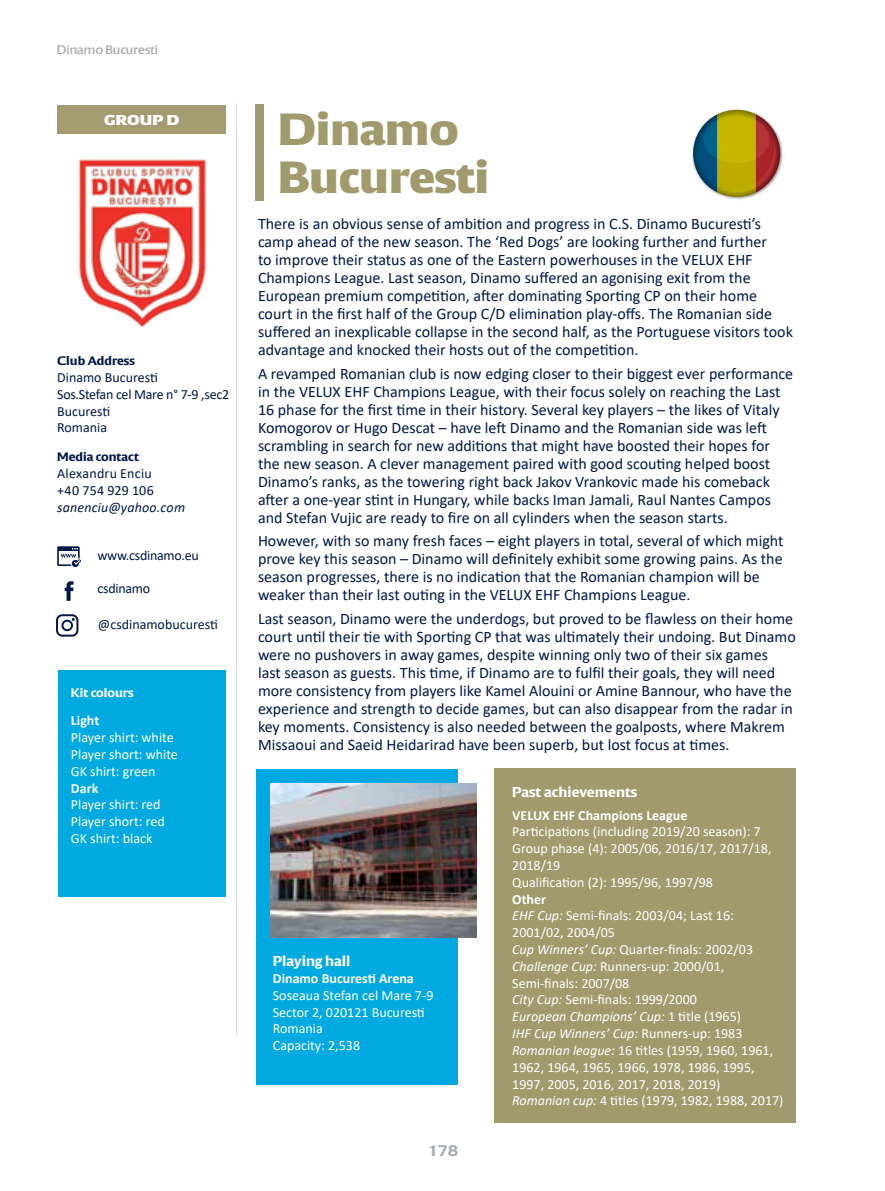
<style>
.page{position:relative;width:885px;height:1191px;background:#fff}
.page>*{position:absolute;margin:0;border:0;box-sizing:border-box;transform-origin:0 0}
.t1{font:800 44px/48px "EHF";color:#a19a6c}
.t2{font:16px/18px "Calibri";color:#001848}
.t3{font:700 15px "EHF";color:#a7acb2}
.t4{font:14px/16.8px "Calibri";color:#fff}
.t5{font:14px/16.8px "Calibri";color:#001848}
.t6{font:700 14px "Calibri";color:#fff}
.t7{font:700 14px "EHF";color:#fff}
.t8{font:14px "Calibri";letter-spacing:-.02em;color:#001848}
.t9{font:italic 14px "Calibri";letter-spacing:.015em;color:#001848}
.t10{font:800 14px "EHF";letter-spacing:.02em;color:#fff}
.t11{font:700 12px "EHF";color:#001848}
.t12{font:12px "EHF";color:#a7a9ac}
.t13{font:700 12px "EHF";color:#fff}
.s1{font-weight:700}
.s2{font-style:italic}
</style>
<div class="page">
<hr style="left:236px;top:103px;width:1px;height:933px;background:#d7d9da">
<div style="left:256px;top:104px;width:8px;height:97px;background:#a19a6c"></div>
<div style="left:58px;top:105px;width:168px;height:29px;background:#a49c70"></div>
<svg style="left:57px;top:546px;width:24px;height:21px"></svg>
<svg style="left:65px;top:581px;width:9px;height:20px"></svg>
<div style="left:58px;top:670px;width:168px;height:226px;background:#00a9df"></div>
<img style="left:692px;top:109px;width:91px;height:90px">
<svg style="left:693px;top:110px;width:87px;height:87px"></svg>
<svg style="left:703px;top:115px;width:66px;height:48px;fill:#c5b600"></svg>
<div style="left:256px;top:769px;width:201px;height:315px;background:#00a9df"></div>
<img style="left:271px;top:783px;width:205px;height:155px">
<div style="left:494px;top:768px;width:301px;height:354px;background:#a19a6c"></div>
<img style="left:78px;top:159px;width:129px;height:169px">
<svg style="left:56px;top:614px;width:22px;height:22px"></svg>
<p class="t12" style="left:57px;top:43px;width:103px">Dinamo Bucuresti</p>
<p class="t10" style="left:104px;top:112px;width:77px">GROUP D</p>
<p class="t11" style="left:57px;top:353px;width:79px">Club Address</p>
<p class="t5" style="left:57px;top:368px;width:173px">Dinamo Bucuresti<br>Sos.Stefan cel Mare n° 7-9 ,sec2<br>Bucuresti<br>Romania</p>
<p class="t11" style="left:57px;top:449px;width:83px">Media contact</p>
<p class="t5" style="left:57px;top:464px;width:98px">Alexandru Enciu +40 754 929 106</p>
<p class="t9" style="left:57px;top:497px;width:129px">sanenciu@yahoo.com</p>
<p class="t8" style="left:97px;top:546px;width:103px">www.csdinamo.eu</p>
<p class="t8" style="left:97px;top:578px;width:54px">csdinamo</p>
<p class="t5" style="left:98px;top:616px;width:121px">@csdinamobucuresti</p>
<p class="t13" style="left:71px;top:685px;width:64px">Kit colours</p>
<p class="t6" style="left:71px;top:711px;width:30px">Light</p>
<p class="t4" style="left:71px;top:728px;width:108px">Player shirt: white<br>Player short: white<br>GK shirt: green</p>
<p class="t6" style="left:71px;top:778px;width:29px">Dark</p>
<p class="t4" style="left:71px;top:796px;width:95px">Player shirt: red<br>Player short: red<br>GK shirt: black</p>
<h1 class="t1" style="left:278px;top:108px;width:212px">Dinamo<br>Bucuresti</h1>
<p class="t2" style="left:258px;top:214px;width:536px">There is an obvious sense of ambition and progress in C.S. Dinamo Bucuresti’s camp ahead of the new season. The ‘Red Dogs’ are looking further and further<br>to improve their status as one of the Eastern powerhouses in the VELUX EHF Champions League. Last season, Dinamo suffered an agonising exit from the European premium competition, after dominating Sporting CP on their home court in the first half of the Group C/D elimination play-offs. The Romanian side suffered an inexplicable collapse in the second half, as the Portuguese visitors took advantage and knocked their hosts out of the competition.</p>
<p class="t2" style="left:258px;top:364px;width:536px">A revamped Romanian club is now edging closer to their biggest ever performance in the VELUX EHF Champions League, with their focus solely on reaching the Last 16 phase for the first time in their history. Several key players – the likes of Vitaly Komogorov or Hugo Descat – have left Dinamo and the Romanian side was left scrambling in search for new additions that might have boosted their hopes for the new season. A clever management paired with good scouting helped boost Dinamo’s ranks, as the towering right back Jakov Vrankovic made his comeback after a one-year stint in Hungary, while backs Iman Jamali, Raul Nantes Campos and Stefan Vujic are ready to fire on all cylinders when the season starts.</p>
<p class="t2" style="left:258px;top:532px;width:527px">However, with so many fresh faces – eight players in total, several of which might prove key this season – Dinamo will definitely exhibit some growing pains. As the season progresses, there is no indication that the Romanian champion will be weaker than their last outing in the VELUX EHF Champions League.</p>
<p class="t2" style="left:258px;top:609px;width:539px">Last season, Dinamo were the underdogs, but proved to be flawless on their home court until their tie with Sporting CP that was ultimately their undoing. But Dinamo were no pushovers in away games, despite winning only two of their six games<br>last season as guests. This time, if Dinamo are to fulfil their goals, they will need more consistency from players like Kamel Alouini or Amine Bannour, who have the experience and strength to decide games, but can also disappear from the radar in key moments. Consistency is also needed between the goalposts, where Makrem Missaoui and Saeid Heidarirad have been superb, but lost focus at times.</p>
<p class="t7" style="left:273px;top:952px;width:79px">Playing hall</p>
<p class="t6" style="left:273px;top:968px;width:142px">Dinamo Bucuresti Arena</p>
<p class="t4" style="left:273px;top:986px;width:162px">Soseaua Stefan cel Mare 7-9<br>Sector 2, 020121 Bucuresti<br>Romania<br>Capacity: 2,538</p>
<p class="t3" style="left:428px;top:1141px;width:32px">178</p>
<p class="t7" style="left:512px;top:783px;width:127px">Past achievements</p>
<p class="t6" style="left:512px;top:805px;width:177px">VELUX EHF Champions League</p>
<p class="t4" style="left:512px;top:823px;width:261px">Participations (including 2019/20 season): 7<br>Group phase (4): 2005/06, 2016/17, 2017/18, 2018/19<br>Qualification (2): 1995/96, 1997/98</p>
<p class="t4" style="left:512px;top:890px;width:272px"><span class="s1">Other<br></span><span class="s2">EHF Cup:</span> Semi-finals: 2003/04; Last 16:<br>2001/02, 2004/05<br><span class="s2">Cup Winners’ Cup:</span> Quarter-finals: 2002/03<br><span class="s2">Challenge Cup:</span> Runners-up: 2000/01, Semi-finals: 2007/08<br><span class="s2">City Cup:</span> Semi-finals: 1999/2000<br><span class="s2">European Champions’ Cup:</span> 1 title (1965)<br><span class="s2">IHF Cup Winners’ Cup:</span> Runners-up: 1983<br><span class="s2">Romanian league:</span> 16 titles (1959, 1960, 1961, 1962, 1964, 1965, 1966, 1978, 1986, 1995, 1997, 2005, 2016, 2017, 2018, 2019)<br><span class="s2">Romanian cup:</span> 4 titles (1979, 1982, 1988, 2017)</p>
</div>
